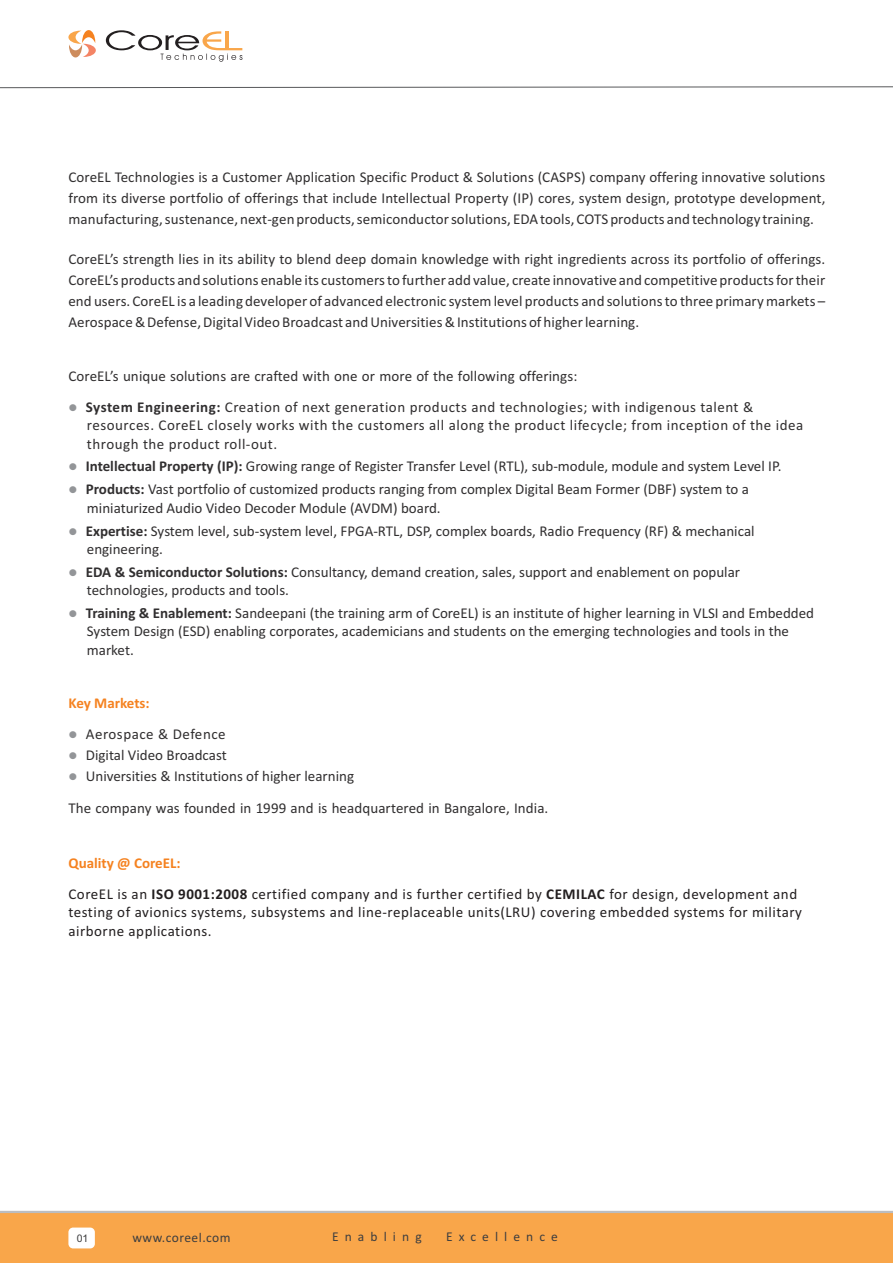
<style>
.page{position:relative;width:893px;height:1263px;background:#fff}
.page>*{position:absolute;margin:0;border:0;box-sizing:border-box;transform-origin:0 0}
.t1{font:15px/21px "Calibri";color:#312f30}
.t2{font:15px/31.5px "Calibri";letter-spacing:.035em;color:#231f20}
.t3{font:15px/18.3px "Calibri";letter-spacing:.035em;color:#312f30}
.t4{font:700 15px "Calibri";color:#f58220}
.t5{font:13.5px "Calibri";letter-spacing:.45em;color:#3e3e3f}
.t6{font:13.5px "Calibri";letter-spacing:.035em;color:#3e3e3f}
.t7{font:12px/21px "Wingdings";color:#939598;text-align:justify}
.t8{font:10.5px "Arial";color:#3e3e3f}
.s1{font-weight:700}
.s2{font-weight:700;color:#f58220}
</style>
<div class="page">
<div style="left:0;top:1212px;width:892px;height:51px;background:#f9a64a"></div>
<hr style="left:0;top:1211px;width:893px;height:2px;background:#bcbdc0">
<div style="left:68px;top:1227px;width:27px;height:21px;background:#fff;border-radius:5px"></div>
<svg style="left:106px;top:30px;width:136px;height:32px"></svg>
<svg style="left:68px;top:30px;width:28px;height:27px"></svg>
<svg style="left:0;top:86px;width:893px;height:2px"></svg>
<p class="t1" style="left:68px;top:167px;width:759px;text-align:justify">CoreEL Technologies is a Customer Application Specific Product &amp; Solutions (CASPS) company offering innovative solutions from its diverse portfolio of offerings that include Intellectual Property (IP) cores, system design, prototype development, manufacturing, sustenance, next-gen products, semiconductor solutions, EDA tools, COTS products and technology training.</p>
<p class="t1" style="left:68px;top:250px;width:758px;text-align:justify">CoreEL’s strength lies in its ability to blend deep domain knowledge with right ingredients across its portfolio of offerings.<br>CoreEL’s products and solutions enable its customers to further add value, create innovative and competitive products for their end users. CoreEL is a leading developer of advanced electronic system level products and solutions to three primary markets – Aerospace &amp; Defense, Digital Video Broadcast and Universities &amp; Institutions of higher learning.</p>
<p class="t1" style="left:68px;top:366px;width:510px">CoreEL’s unique solutions are crafted with one or more of the following offerings:</p>
<p class="t7" style="left:68px;top:398px;width:55px">●</p>
<p class="t7" style="left:68px;top:522px;width:55px">●</p>
<p class="t7" style="left:68px;top:563px;width:55px">●</p>
<p class="t7" style="left:68px;top:604px;width:55px">●</p>
<p class="t3" style="left:86px;top:399px;width:719px"><span class="s1">System Engineering:</span> Creation of next generation products and technologies; with indigenous talent &amp; resources. CoreEL closely works with the customers all along the product lifecycle; from inception of the idea through the product roll-out.</p>
<p class="t1" style="left:86px;top:456px;width:697px;line-height:23px"><span class="s1">Intellectual Property (IP):</span> Growing range of Register Transfer Level (RTL), sub-module, module and system Level IP.<br><span class="s1">Products:</span> Vast portfolio of customized products ranging from complex Digital Beam Former (DBF) system to a</p>
<p class="t1" style="left:86px;top:497px;width:670px;line-height:23px">miniaturized Audio Video Decoder Module (AVDM) board.<br><span class="s1">Expertise:</span> System level, sub-system level, FPGA-RTL, DSP, complex boards, Radio Frequency (RF) &amp; mechanical</p>
<p class="t1" style="left:86px;top:539px;width:656px;line-height:23px">engineering.<br><span class="s1">EDA &amp; Semiconductor Solutions:</span> Consultancy, demand creation, sales, support and enablement on popular</p>
<p class="t1" style="left:86px;top:580px;width:730px;line-height:23px">technologies, products and tools.<br><span class="s1">Training &amp; Enablement:</span> Sandeepani (the training arm of CoreEL) is an institute of higher learning in VLSI and Embedded</p>
<p class="t1" style="left:87px;top:623px;width:704px;line-height:18.3px">System Design (ESD) enabling corporates, academicians and students on the emerging technologies and tools in the market.</p>
<p class="t4" style="left:68px;top:696px;width:83px">Key Markets:</p>
<p class="t7" style="left:68px;top:725px;width:55px">● ● ●</p>
<p class="t1" style="left:86px;top:725px;width:270px">Aerospace &amp; Defence<br>Digital Video Broadcast<br>Universities &amp; Institutions of higher learning</p>
<p class="t1" style="left:68px;top:799px;width:481px">The company was founded in 1999 and is headquartered in Bangalore, India.</p>
<p class="t2" style="left:68px;top:848px;width:730px"><span class="s2">Quality @ CoreEL:<br></span>CoreEL is an <span class="s1">ISO 9001:2008</span> certified company and is further certified by <span class="s1">CEMILAC</span> for design, development and</p>
<p class="t2" style="left:68px;top:904px;width:735px;line-height:18.3px">testing of avionics systems, subsystems and line-replaceable units(LRU) covering embedded systems for military airborne applications.</p>
<p class="t8" style="left:77px;top:1234px;width:13px">01</p>
<p class="t6" style="left:132px;top:1231px;width:100px">www.coreel.com</p>
<p class="t5" style="left:332px;top:1231px;width:91px">Enabling</p>
<p class="t5" style="left:446px;top:1231px;width:113px">Excellence</p>
</div>
